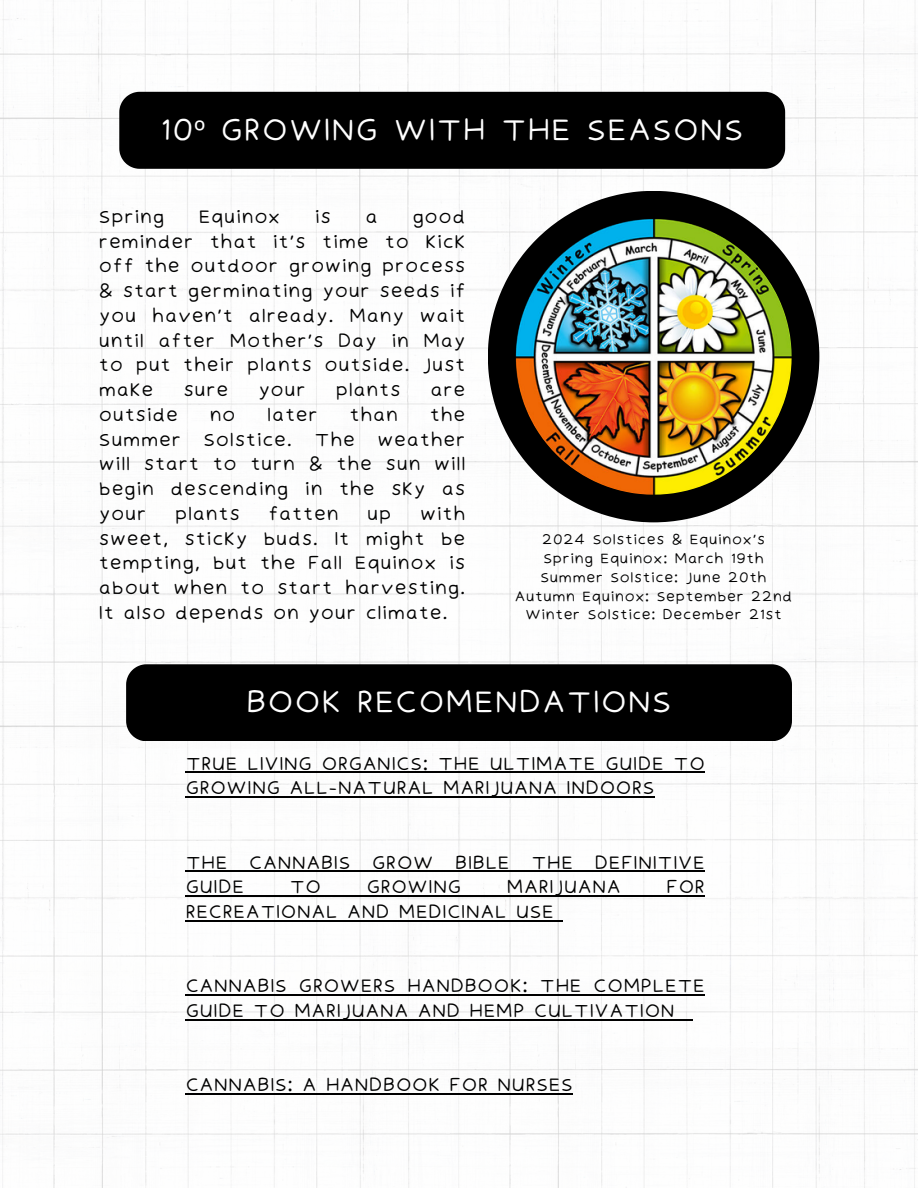
<style>
.page{position:relative;width:918px;height:1188px;background:#fff}
.page>*{position:absolute;margin:0;border:0;box-sizing:border-box;transform-origin:0 0}
.t1{font:30px "Irene Florentina";color:#fff}
.t2{font:18px/24.8px "Irene Florentina";color:#000;text-align:justify}
.t3{font:13.8px "Irene Florentina";color:#000}
.s1{font-family:"Noto Sans"}
</style>
<div class="page">
<img style="left:0;top:0;width:918px;height:1188px">
<div style="left:119px;top:92px;width:666px;height:76px;background:#000"></div>
<svg style="left:488px;top:191px;width:331px;height:331px"></svg>
<img style="left:516px;top:219px;width:276px;height:276px">
<hr style="left:185px;top:772px;width:520px;height:1px;background:#000">
<hr style="left:185px;top:796px;width:470px;height:2px;background:#000">
<hr style="left:185px;top:871px;width:520px;height:1px;background:#000">
<hr style="left:185px;top:895px;width:520px;height:2px;background:#000">
<hr style="left:185px;top:920px;width:369px;height:1px;background:#000">
<hr style="left:185px;top:994px;width:520px;height:2px;background:#000">
<hr style="left:185px;top:1019px;width:490px;height:1px;background:#000">
<svg style="left:675px;top:1019px;width:18px;height:1px"></svg>
<hr style="left:185px;top:1093px;width:388px;height:2px;background:#000">
<div style="left:126px;top:664px;width:666px;height:77px;background:#000"></div>
<p class="t1" style="left:160px;top:111px;width:586px">10<span class="s1">º</span> GROWING WITH THE SEASONS</p>
<h1 class="t2" style="left:99px;top:204px;width:68px">Spring</h1>
<h1 class="t2" style="left:198px;top:204px;width:84px">Equinox</h1>
<h1 class="t2" style="left:315px;top:204px;width:18px">is</h1>
<h1 class="t2" style="left:365px;top:204px;width:15px">a</h1>
<h1 class="t2" style="left:99px;top:204px;width:369px;text-indent:313px">good reminder that it’s time to kick off the outdoor growing process &amp; start germinating your seeds if you haven’t already. Many wait until after Mother’s Day in May to put their plants outside. Just make</h1>
<h1 class="t2" style="left:183px;top:377px;width:47px">sure</h1>
<h1 class="t2" style="left:258px;top:377px;width:50px">your</h1>
<h1 class="t2" style="left:335px;top:377px;width:67px">plants</h1>
<h1 class="t2" style="left:430px;top:377px;width:37px">are</h1>
<h1 class="t2" style="left:99px;top:402px;width:369px;text-indent:331px">the Summer Solstice. The weather will start to turn &amp; the sun will begin descending in the sky as your</h1>
<h1 class="t2" style="left:99px;top:402px;width:81px">outside</h1>
<h1 class="t2" style="left:209px;top:402px;width:28px">no</h1>
<h1 class="t2" style="left:267px;top:402px;width:53px">later</h1>
<h1 class="t2" style="left:349px;top:402px;width:51px">than</h1>
<h1 class="t2" style="left:99px;top:501px;width:369px;text-indent:321px">with sweet, sticky buds. It might be tempting, but the Fall Equinox is about when to start harvesting.<br>It also depends on your climate.</h1>
<h1 class="t2" style="left:175px;top:501px;width:67px">plants</h1>
<h1 class="t2" style="left:268px;top:501px;width:72px">fatten</h1>
<h1 class="t2" style="left:367px;top:501px;width:26px">up</h1>
<h3 class="t3" style="left:542px;top:531px;width:225px">2024 Solstices &amp; Equinox’s</h3>
<p class="t3" style="left:543px;top:550px;width:222px">Spring Equinox: March 19th</p>
<p class="t3" style="left:540px;top:569px;width:228px">Summer Solstice: June 20th</p>
<p class="t3" style="left:515px;top:587px;width:280px">Autumn Equinox: September 22nd</p>
<p class="t3" style="left:525px;top:606px;width:258px">Winter Solstice: December 21st</p>
<p class="t1" style="left:246px;top:683px;width:428px">BOOK RECOMENDATIONS</p>
<p class="t2" style="left:185px;top:751px;width:521px">TRUE LIVING ORGANICS: THE ULTIMATE GUIDE TO<br>GROWING ALL-NATURAL MARIJUANA INDOORS</p>
<p class="t2" style="left:185px;top:850px;width:521px">THE CANNABIS GROW BIBLE THE DEFINITIVE<br>GUIDE</p>
<p class="t2" style="left:289px;top:875px;width:34px">TO</p>
<p class="t2" style="left:366px;top:875px;width:97px">GROWING</p>
<p class="t2" style="left:506px;top:875px;width:116px">MARIJUANA</p>
<p class="t2" style="left:666px;top:875px;width:41px">FOR</p>
<p class="t2" style="left:185px;top:899px;width:370px">RECREATIONAL AND MEDICINAL USE</p>
<p class="t2" style="left:185px;top:974px;width:521px">CANNABIS GROWERS HANDBOOK: THE COMPLETE<br>GUIDE TO MARIJUANA AND HEMP CULTIVATION</p>
<p class="t2" style="left:185px;top:1073px;width:389px">CANNABIS: A HANDBOOK FOR NURSES</p>
</div>
